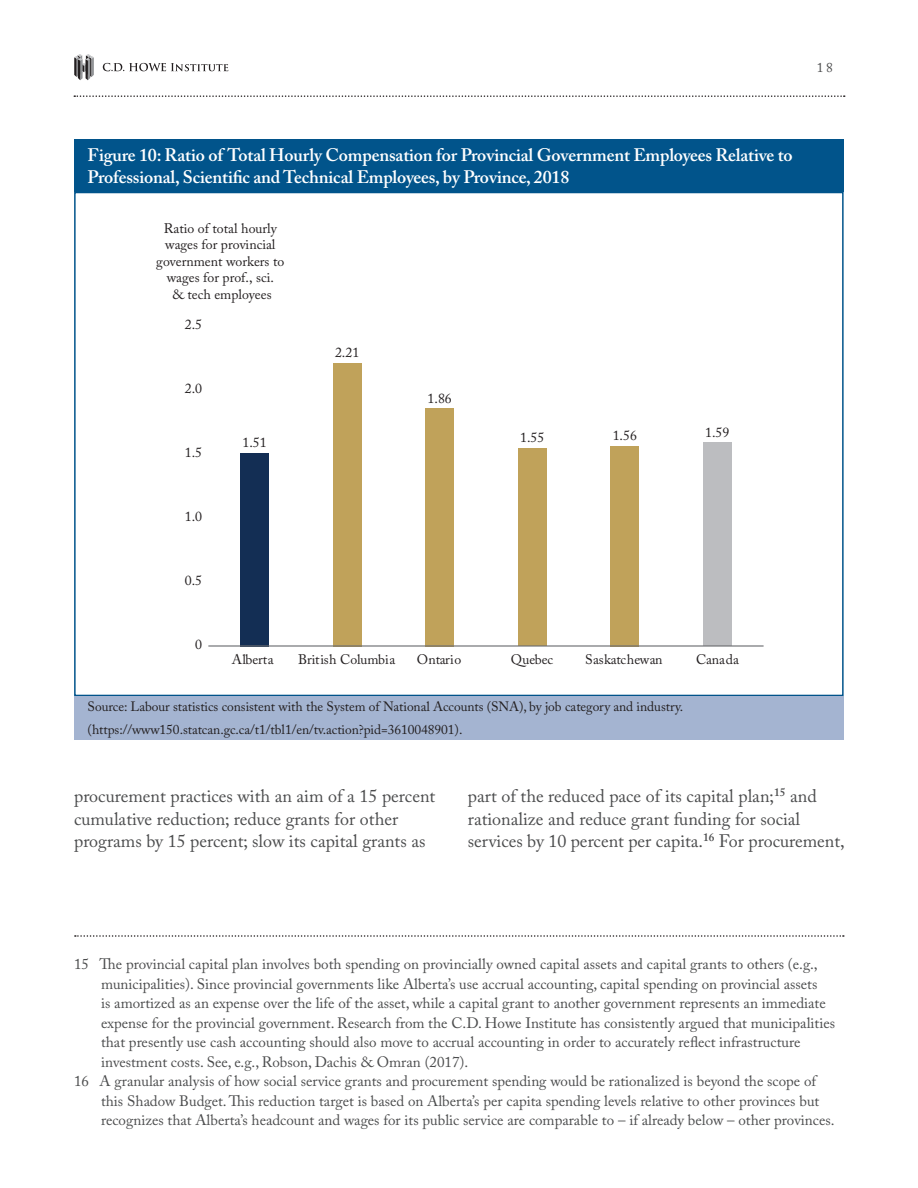
<style>
.page{position:relative;width:918px;height:1188px;background:#fff}
.page>*{position:absolute;margin:0;border:0;box-sizing:border-box;transform-origin:0 0}
.Body_Copy{font:18px/22.5px "Adobe Caslon Pro";color:#4b4c4d}
.Table_Header{font:600 18px/22.5px "Adobe Caslon Pro";letter-spacing:-.01em;color:#fff}
.foot_note_2{font:15px/19.5px "Adobe Caslon Pro";color:#4b4c4d}
.t1{font:13.8px/16.5px "Adobe Caslon Pro";color:#231f20;text-align:center}
.table_foot_note{font:13.5px "Adobe Caslon Pro";letter-spacing:-.005em;color:#231f20}
.t2{font:13.5px "Adobe Caslon Pro";color:#4b4c4d}
</style>
<div class="page">
<svg style="left:74px;top:95px;width:771px;height:2px"></svg>
<svg style="left:74px;top:54px;width:20px;height:26px"></svg>
<svg style="left:103px;top:63px;width:125px;height:8px"></svg>
<div style="left:74px;top:192px;width:770px;height:504px;background:#fff;border:2px solid #01548b"></div>
<div style="left:240px;top:453px;width:29px;height:193px;background:#132e54"></div>
<div style="left:703px;top:442px;width:29px;height:204px;background:#bcbdc0"></div>
<div style="left:333px;top:363px;width:28px;height:283px;background:#c0a25a"></div>
<div style="left:425px;top:408px;width:29px;height:238px;background:#c0a25a"></div>
<div style="left:518px;top:448px;width:29px;height:198px;background:#c0a25a"></div>
<div style="left:610px;top:446px;width:29px;height:200px;background:#c0a25a"></div>
<hr style="left:208px;top:645px;width:556px;height:2px;background:#6c6d70">
<div style="left:74px;top:696px;width:770px;height:43px;background:#a4b4d1"></div>
<div style="left:74px;top:139px;width:770px;height:53px;background:#01548b"></div>
<svg style="left:75px;top:935px;width:769px;height:2px"></svg>
<p class="t2" style="left:817px;top:59px;width:18px">18</p>
<p class="Table_Header" style="left:88px;top:143px;width:707px">Figure 10: Ratio of Total Hourly Compensation for Provincial Government Employees Relative to<br>Professional, Scientific and Technical Employees, by Province, 2018</p>
<p class="t1" style="left:156px;top:220px;width:130px">Ratio of total hourly wages for provincial government workers to wages for prof., sci.<br>&amp; tech employees</p>
<p class="t1" style="left:185px;top:316px;width:19px">2.5</p>
<p class="t1" style="left:185px;top:380px;width:19px">2.0</p>
<p class="t1" style="left:185px;top:444px;width:19px">1.5</p>
<p class="t1" style="left:185px;top:508px;width:19px">1.0</p>
<p class="t1" style="left:185px;top:572px;width:19px">0.5</p>
<p class="t1" style="left:195px;top:636px;width:8px">0</p>
<p class="t1" style="left:243px;top:434px;width:26px">1.51</p>
<p class="t1" style="left:335px;top:344px;width:26px">2.21</p>
<p class="t1" style="left:428px;top:390px;width:26px">1.86</p>
<p class="t1" style="left:520px;top:429px;width:26px">1.55</p>
<p class="t1" style="left:613px;top:427px;width:26px">1.56</p>
<p class="t1" style="left:705px;top:424px;width:26px">1.59</p>
<p class="t1" style="left:232px;top:651px;width:44px">Alberta</p>
<p class="t1" style="left:298px;top:651px;width:99px">British Columbia</p>
<p class="t1" style="left:417px;top:651px;width:46px">Ontario</p>
<p class="t1" style="left:511px;top:651px;width:44px">Quebec</p>
<p class="t1" style="left:585px;top:651px;width:79px">Saskatchewan</p>
<p class="t1" style="left:696px;top:651px;width:44px">Canada</p>
<p class="table_foot_note" style="left:88px;top:698px;width:597px">Source: Labour statistics consistent with the System of National Accounts (SNA), by job category and industry.</p>
<p class="table_foot_note" style="left:88px;top:722px;width:376px">(https://www150.statcan.gc.ca/t1/tbl1/en/tv.action?pid=3610048901).</p>
<p class="Body_Copy" style="left:74px;top:785px;width:363px">procurement practices with an aim of a 15 percent cumulative reduction; reduce grants for other programs by 15 percent; slow its capital grants as</p>
<p class="Body_Copy" style="left:468px;top:785px;width:379px">part of the reduced pace of its capital plan;<sup>15</sup> and rationalize and reduce grant funding for social services by 10 percent per capita.<sup>16</sup> For procurement,</p>
<p class="foot_note_2" style="left:101px;top:954px;width:735px;text-indent:-27px">15 The provincial capital plan involves both spending on provincially owned capital assets and capital grants to others (e.g., municipalities). Since provincial governments like Alberta’s use accrual accounting, capital spending on provincial assets<br>is amortized as an expense over the life of the asset, while a capital grant to another government represents an immediate expense for the provincial government. Research from the C.D. Howe Institute has consistently argued that municipalities that presently use cash accounting should also move to accrual accounting in order to accurately reflect infrastructure investment costs. See, e.g., Robson, Dachis &amp; Omran (2017).</p>
<p class="foot_note_2" style="left:101px;top:1071px;width:735px;text-indent:-27px">16 A granular analysis of how social service grants and procurement spending would be rationalized is beyond the scope of this Shadow Budget. This reduction target is based on Alberta’s per capita spending levels relative to other provinces but recognizes that Alberta’s headcount and wages for its public service are comparable to – if already below – other provinces.</p>
</div>
